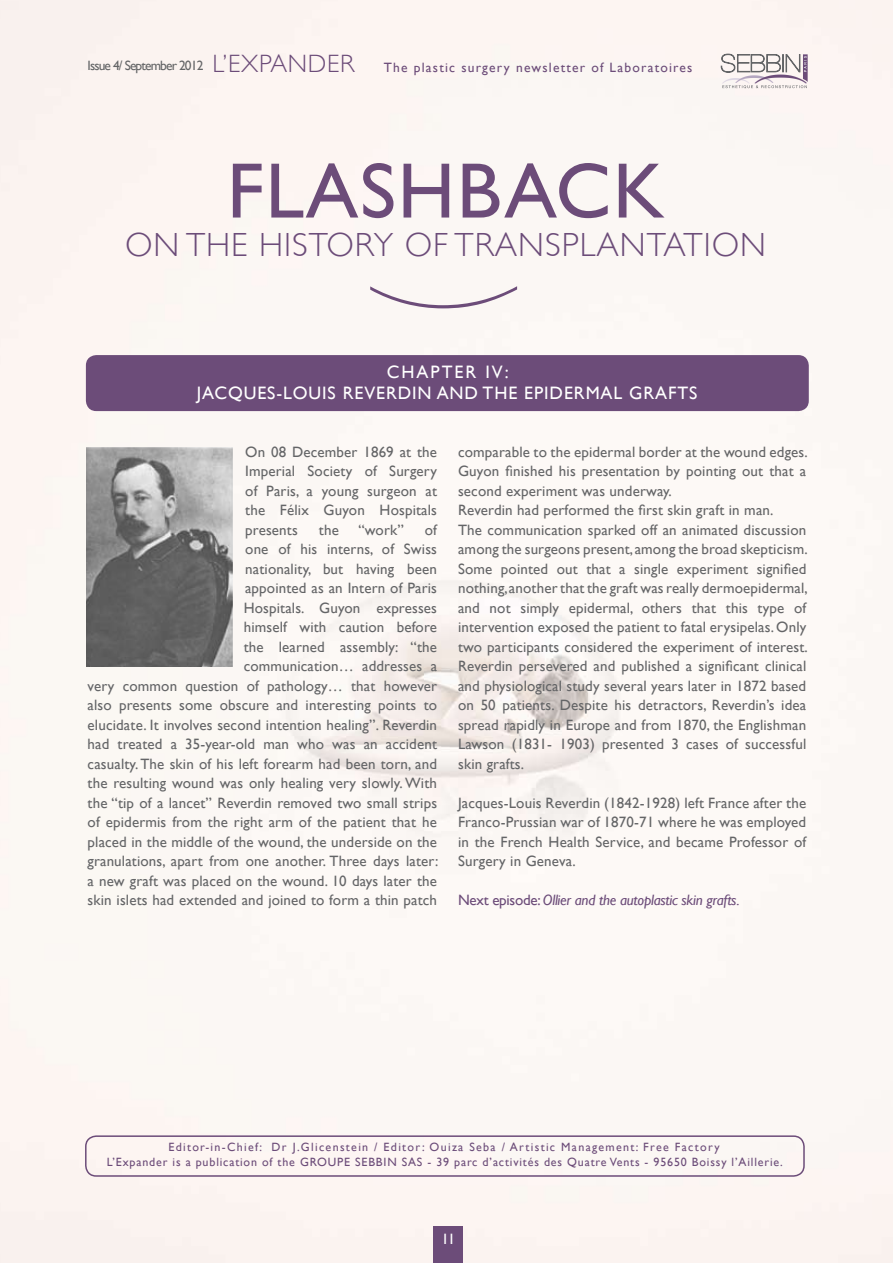
<style>
.page{position:relative;width:893px;height:1263px;background:#fbf7f4}
.page>*{position:absolute;margin:0;border:0;box-sizing:border-box;transform-origin:0 0}
.t1{font:200 161.85px "Helvetica Neue";color:#6c4c79}
.t2{font:78.9px "Gill Sans";letter-spacing:.02em;color:#6c4c79}
.t3{font:300 33.45px "Gill Sans";letter-spacing:.03em;color:#6c4c79}
.t4{font:18px "Gill Sans";letter-spacing:.05em;color:#fff}
.t5{font:15px/19.5px "Gill Sans";letter-spacing:.01em;color:#646567;text-align:justify}
.t6{font:italic 15px "Gill Sans";letter-spacing:-.015em;color:#6c4c79}
.t7{font:15px "Gill Sans";color:#fff}
.t8{font:13.5px "Gill Sans";letter-spacing:.09em;color:#6c4c79}
.t9{font:13.5px "Gill Sans";letter-spacing:-.065em;color:#646567}
.t10{font:12px/15px "Gill Sans";letter-spacing:.11em;color:#6c4c79}
.t11{font:12px "Gill Sans";letter-spacing:.07em;color:#6c4c79}
.s1{font-weight:300;font-size:25.05px}
.s2{font-style:normal}
</style>
<div class="page">
<div style="left:433px;top:1226px;width:30px;height:37px;background:#6c4c79"></div>
<div style="left:86px;top:355px;width:723px;height:56px;background:#6c4c79;border-radius:10px"></div>
<div style="left:85px;top:1135px;width:720px;height:42px;border:2px solid #6c4c79;border-radius:10px"></div>
<img style="left:86px;top:448px;width:146px;height:218px">
<svg style="left:721px;top:54px;width:87px;height:34px"></svg>
<p class="t9" style="left:88px;top:58px;width:117px">Issue 4/ September 2012</p>
<p class="t8" style="left:212px;top:60px;width:482px"><span class="s1">L’EXPANDER</span> The plastic surgery newsletter of Laboratoires</p>
<h2 class="t2" style="left:227px;top:144px;width:439px">FLASHBACK</h2>
<h3 class="t3" style="left:125px;top:226px;width:154px">ON THE HISTO</h3>
<h3 class="t3" style="left:355px;top:226px;width:413px">RY OF TRANSPLANTATIO N</h3>
<h1 class="t1" style="left:338px;top:319px;width:37px;rotate:-90deg">(</h1>
<p class="t4" style="left:387px;top:361px;width:29px">Chapt</p>
<p class="t4" style="left:455px;top:361px;width:56px">er IV:</p>
<p class="t4" style="left:197px;top:382px;width:108px">Jacqu es-Louis</p>
<p class="t4" style="left:343px;top:382px;width:244px">Reverdi n and th e epidermal</p>
<p class="t4" style="left:629px;top:382px;width:13px">grafts</p>
<p class="t5" style="left:245px;top:442px;width:193px">On 08 December 1869 at the Imperial Society of Surgery of Paris, a young surgeon at the Félix Guyon Hospitals presents</p>
<p class="t5" style="left:88px;top:520px;width:352px;text-align:right">of<br>one of his interns, of Swiss<br>nationality, but having been<br>appointed as an Intern of Paris<br>Hospitals. Guyon expresses<br>himself with caution before<br>the learned assembly: “the<br>communication… addresses a<br>very common question of pathology… that however also presents some obscure and interesting points to elucidate. It involves second intention healing”. Reverdin had treated a 35-year-old man who was an accident casualty. The skin of his left forearm had been torn, and the resulting wound was only healing very slowly. With the “tip of a lancet” Reverdin removed two small strips of epidermis from the right arm of the patient that he placed in the middle of the wound, the underside on the granulations, apart from one another. Three days later: a new graft was placed on the wound. 10 days later the skin islets had extended and joined to form a thin patch</p>
<p class="t5" style="left:319px;top:520px;width:21px">the</p>
<p class="t5" style="left:358px;top:520px;width:47px">“work”</p>
<p class="t5" style="left:458px;top:442px;width:351px;text-align:left">comparable to the epidermal border at the wound edges.<br>Guyon finished his presentation by pointing out that a second experiment was underway.<br>Reverdin had performed the first skin graft in man.<br>The communication sparked off an animated discussion among the surgeons present, among the broad skepticism.<br>Some pointed out that a single experiment signified nothing, another that the graft was really dermoepidermal, and not simply epidermal, others that this type of intervention exposed the patient to fatal erysipelas. Only two participants considered the experiment of interest.<br>Reverdin persevered and published a significant clinical and physiological study several years later in 1872 based on 50 patients. Despite his detractors, Reverdin’s idea spread rapidly in Europe and from 1870, the Englishman Lawson (1831- 1903) presented 3 cases of successful skin grafts.</p>
<p class="t5" style="left:458px;top:793px;width:350px">Jacques-Louis Reverdin (1842-1928) left France after the Franco-Prussian war of 1870-71 where he was employed in the French Health Service, and became Professor of Surgery in Geneva.</p>
<p class="t6" style="left:458px;top:892px;width:283px"><span class="s2">Next episode:</span> Ollier and the autoplastic skin grafts.</p>
<p class="t10" style="left:107px;top:1139px;width:615px;text-indent:62px">Editor-in-Chief: Dr J.Glicenstein / Editor: Ouiza Seba / Artistic Management: Free Factory<br>L’Expander is a publication of the GROUPE SEBB</p>
<p class="t11" style="left:384px;top:1155px;width:401px">IN SAS - 39 parc d’activités des Quatre Vents - 95650 Boissy l’Aillerie.</p>
<p class="t7" style="left:442px;top:1230px;width:15px">11</p>
</div>
